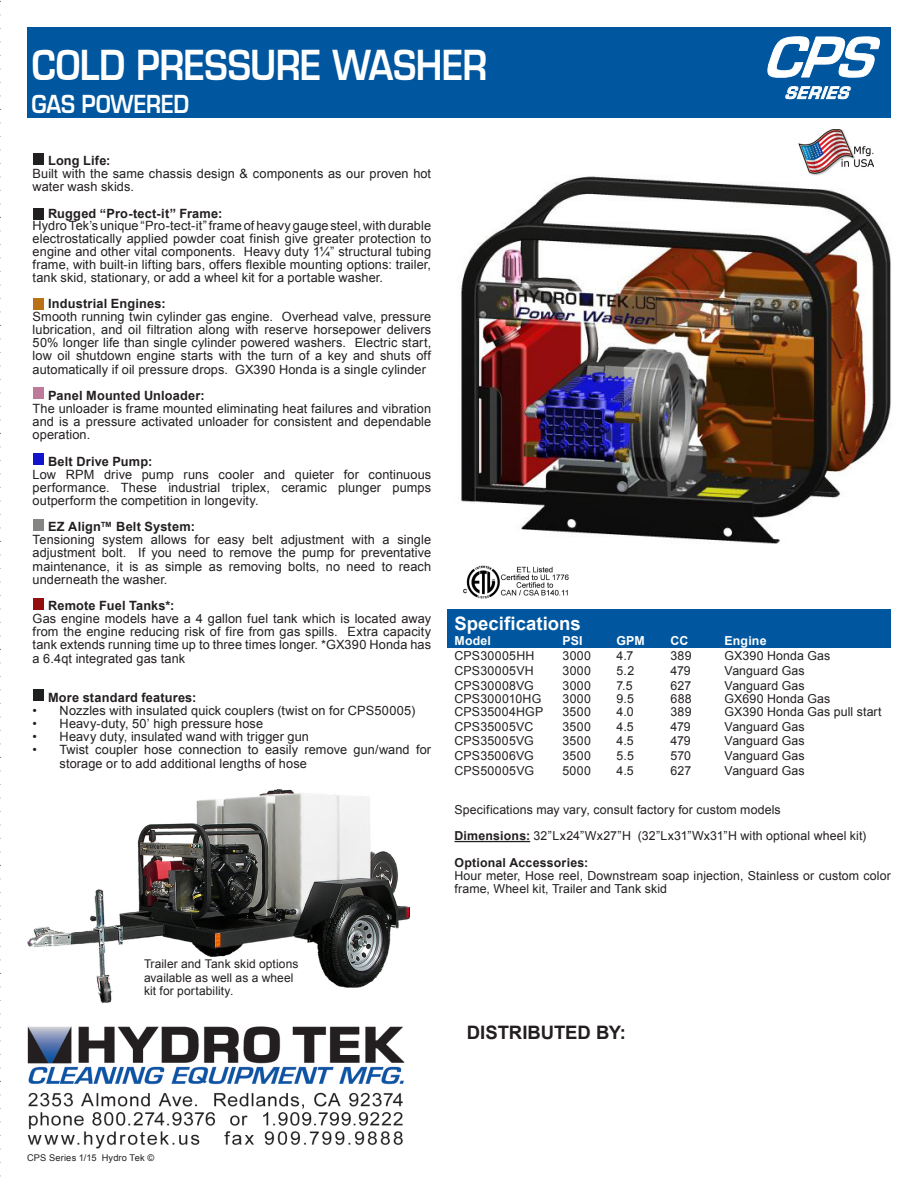
<style>
.page{position:relative;width:918px;height:1188px;background:#fff}
.page>*{position:absolute;margin:0;border:0;box-sizing:border-box;transform-origin:0 0}
.t1{font:italic 60px "Eurotype";color:#fff}
.t2{font:45px "Eurotype";letter-spacing:-.01em;color:#fff;scale:.86 1}
.t3{font:27px "Eurotype";letter-spacing:-.005em;color:#fff;scale:.86 1}
.t4{font:700 18.6px "Arial";color:#fff}
.t5{font:700 18.6px "Arial";letter-spacing:-.005em;color:#231f20}
.t6{font:italic 18px "Eurotype";color:#fff}
.t7{font:12.75px/13.2px "Arial";letter-spacing:.01em;color:#231f20;text-align:justify}
.t8{font:700 12.75px "Arial";letter-spacing:.015em;color:#231f20}
.t9{font:12.3px/13.2px "Arial";letter-spacing:.01em;color:#231f20}
.t10{font:700 12.3px "Arial";letter-spacing:.015em;color:#231f20}
.t11{font:700 12.3px "Arial";letter-spacing:.015em;color:#fff}
.t12{font:12px/13.5px "Arial";letter-spacing:.01em;color:#231f20}
.t13{font:9.3px "Arial";letter-spacing:.02em;color:#231f20}
.s1{font-weight:700}
</style>
<div class="page">
<img style="left:27px;top:790px;width:382px;height:212px">
<svg style="left:0;top:1px;width:1px;height:1176px"></svg>
<div style="left:27px;top:27px;width:864px;height:90px;background:#01579f"></div>
<img style="left:461px;top:175px;width:430px;height:369px">
<div style="left:448px;top:609px;width:443px;height:39px;background:#01579f"></div>
<hr style="left:454px;top:841px;width:76px;height:1px;background:#231f20">
<img style="left:27px;top:1026px;width:378px;height:123px">
<svg style="left:767px;top:36px;width:113px;height:42px"></svg>
<svg style="left:785px;top:86px;width:66px;height:14px"></svg>
<img style="left:798px;top:129px;width:75px;height:46px">
<img style="left:463px;top:565px;width:106px;height:34px">
<div style="left:33px;top:690px;width:11px;height:11px;background:#1e201f"></div>
<div style="left:33px;top:519px;width:11px;height:11px;background:#858583"></div>
<div style="left:33px;top:298px;width:11px;height:11px;background:#ba7017"></div>
<div style="left:33px;top:388px;width:11px;height:11px;background:#bd7a9b"></div>
<div style="left:33px;top:454px;width:11px;height:11px;background:#1213cd"></div>
<div style="left:33px;top:599px;width:11px;height:11px;background:#940e0f"></div>
<div style="left:33px;top:153px;width:11px;height:11px;background:#221f20"></div>
<div style="left:33px;top:208px;width:11px;height:11px;background:#221f20"></div>
<p class="t2" style="left:32px;top:47px;width:532px">COLD PRESSURE WASHER</p>
<p class="t3" style="left:32px;top:93px;width:185px">GAS POWERED</p>
<p class="t1" style="left:762px;top:33px;width:131px">CPS</p>
<p class="t6" style="left:784px;top:85px;width:71px">SERIES</p>
<p class="t8" style="left:48px;top:152px;width:64px">Long Life:</p>
<p class="t7" style="left:33px;top:167px;width:400px">Built with the same chassis design &amp; components as our proven hot water wash skids.</p>
<p class="t8" style="left:48px;top:205px;width:176px">Rugged “Pro-tect-it” Frame:</p>
<p class="t7" style="left:33px;top:220px;width:400px">Hydro Tek’s unique “Pro-tect-it” frame of heavy gauge steel, with durable electrostatically applied powder coat finish give greater protection to engine and other vital components. Heavy duty 1¼” structural tubing frame, with built-in lifting bars, offers flexible mounting options: trailer, tank skid, stationary, or add a wheel kit for a portable washer.</p>
<p class="t8" style="left:48px;top:295px;width:119px">Industrial Engines:</p>
<p class="t7" style="left:33px;top:310px;width:400px">Smooth running twin cylinder gas engine. Overhead valve, pressure lubrication, and oil filtration along with reserve horsepower delivers 50% longer life than single cylinder powered washers. Electric start, low oil shutdown engine starts with the turn of a key and shuts off automatically if oil pressure drops. GX390 Honda is a single cylinder</p>
<p class="t8" style="left:48px;top:387px;width:158px">Panel Mounted Unloader:</p>
<p class="t7" style="left:33px;top:402px;width:400px">The unloader is frame mounted eliminating heat failures and vibration and is a pressure activated unloader for consistent and dependable operation.</p>
<p class="t8" style="left:48px;top:453px;width:106px">Belt Drive Pump:</p>
<p class="t7" style="left:33px;top:468px;width:400px">Low RPM drive pump runs cooler and quieter for continuous performance. These industrial triplex, ceramic plunger pumps outperform the competition in longevity.</p>
<p class="t8" style="left:48px;top:518px;width:148px">EZ Align™ Belt System:</p>
<p class="t7" style="left:33px;top:533px;width:400px">Tensioning system allows for easy belt adjustment with a single adjustment bolt. If you need to remove the pump for preventative maintenance, it is as simple as removing bolts, no need to reach underneath the washer.</p>
<p class="t8" style="left:48px;top:597px;width:128px">Remote Fuel Tanks*:</p>
<p class="t7" style="left:33px;top:612px;width:400px">Gas engine models have a 4 gallon fuel tank which is located away from the engine reducing risk of fire from gas spills. Extra capacity tank extends running time up to three times longer. *GX390 Honda has a 6.4qt integrated gas tank</p>
<p class="t8" style="left:48px;top:689px;width:150px">More standard features:</p>
<p class="t7" style="left:60px;top:704px;width:357px">Nozzles with insulated quick couplers (twist on for CPS50005)</p>
<p class="t7" style="left:60px;top:717px;width:205px">Heavy-duty, 50’ high pressure hose</p>
<p class="t7" style="left:60px;top:730px;width:251px">Heavy duty, insulated wand with trigger gun</p>
<p class="t7" style="left:60px;top:744px;width:373px">Twist coupler hose connection to easily remove gun/wand for storage or to add additional lengths of hose</p>
<p class="t7" style="left:33px;top:704px;width:6px">• • • •</p>
<p class="t4" style="left:454px;top:611px;width:128px">Specifications</p>
<p class="t11" style="left:454px;top:633px;width:38px">Model</p>
<p class="t11" style="left:563px;top:633px;width:22px">PSI</p>
<p class="t11" style="left:617px;top:633px;width:30px">GPM</p>
<p class="t11" style="left:671px;top:633px;width:19px">CC</p>
<p class="t11" style="left:725px;top:633px;width:44px">Engine</p>
<p class="t9" style="left:454px;top:649px;width:81px">CPS30005HH</p>
<p class="t9" style="left:563px;top:649px;width:30px">3000</p>
<p class="t9" style="left:617px;top:649px;width:18px">4.7</p>
<p class="t9" style="left:671px;top:649px;width:23px">389</p>
<p class="t9" style="left:725px;top:649px;width:107px">GX390 Honda Gas</p>
<p class="t9" style="left:454px;top:664px;width:81px">CPS30005VH</p>
<p class="t9" style="left:563px;top:664px;width:30px">3000</p>
<p class="t9" style="left:617px;top:664px;width:19px">5.2</p>
<p class="t9" style="left:671px;top:664px;width:22px">479</p>
<p class="t9" style="left:725px;top:664px;width:82px">Vanguard Gas</p>
<p class="t9" style="left:454px;top:679px;width:81px">CPS30008VG</p>
<p class="t9" style="left:563px;top:679px;width:30px">3000</p>
<p class="t9" style="left:617px;top:679px;width:18px">7.5</p>
<p class="t9" style="left:671px;top:679px;width:22px">627</p>
<p class="t9" style="left:725px;top:679px;width:82px">Vanguard Gas</p>
<p class="t9" style="left:454px;top:693px;width:88px">CPS300010HG</p>
<p class="t9" style="left:563px;top:693px;width:30px">3000</p>
<p class="t9" style="left:617px;top:693px;width:19px">9.5</p>
<p class="t9" style="left:671px;top:693px;width:23px">688</p>
<p class="t9" style="left:725px;top:693px;width:107px">GX690 Honda Gas</p>
<p class="t9" style="left:454px;top:706px;width:90px">CPS35004HGP</p>
<p class="t9" style="left:563px;top:706px;width:30px">3500</p>
<p class="t9" style="left:617px;top:706px;width:19px">4.0</p>
<p class="t9" style="left:671px;top:706px;width:23px">389</p>
<p class="t9" style="left:725px;top:706px;width:159px">GX390 Honda Gas pull start</p>
<p class="t9" style="left:454px;top:721px;width:80px">CPS35005VC</p>
<p class="t9" style="left:563px;top:721px;width:30px">3500</p>
<p class="t9" style="left:617px;top:721px;width:19px">4.5</p>
<p class="t9" style="left:671px;top:721px;width:22px">479</p>
<p class="t9" style="left:724px;top:721px;width:82px">Vanguard Gas</p>
<p class="t9" style="left:454px;top:734px;width:81px">CPS35005VG</p>
<p class="t9" style="left:563px;top:734px;width:30px">3500</p>
<p class="t9" style="left:617px;top:734px;width:19px">4.5</p>
<p class="t9" style="left:671px;top:734px;width:22px">479</p>
<p class="t9" style="left:725px;top:734px;width:82px">Vanguard Gas</p>
<p class="t9" style="left:454px;top:749px;width:81px">CPS35006VG</p>
<p class="t9" style="left:563px;top:749px;width:30px">3500</p>
<p class="t9" style="left:617px;top:749px;width:19px">5.5</p>
<p class="t9" style="left:671px;top:749px;width:22px">570</p>
<p class="t9" style="left:724px;top:749px;width:82px">Vanguard Gas</p>
<p class="t9" style="left:454px;top:764px;width:81px">CPS50005VG</p>
<p class="t9" style="left:563px;top:764px;width:30px">5000</p>
<p class="t9" style="left:617px;top:764px;width:19px">4.5</p>
<p class="t9" style="left:671px;top:764px;width:22px">627</p>
<p class="t9" style="left:725px;top:764px;width:82px">Vanguard Gas</p>
<p class="t9" style="left:454px;top:803px;width:328px">Specifications may vary, consult factory for custom models</p>
<p class="t9" style="left:454px;top:829px;width:413px"><span class="s1">Dimensions:</span> 32”Lx24”Wx27”H (32”Lx31”Wx31”H with optional wheel kit)</p>
<p class="t10" style="left:454px;top:854px;width:135px">Optional Accessories:</p>
<p class="t9" style="left:454px;top:869px;width:438px">Hour meter, Hose reel, Downstream soap injection, Stainless or custom color frame, Wheel kit, Trailer and Tank skid</p>
<p class="t12" style="left:144px;top:958px;width:156px">Trailer and Tank skid options available as well as a wheel kit for portability.</p>
<p class="t5" style="left:467px;top:1021px;width:161px">DISTRIBUTED BY:</p>
<p class="t13" style="left:27px;top:1152px;width:129px">CPS Series 1/15 Hydro Tek ©</p>
</div>
